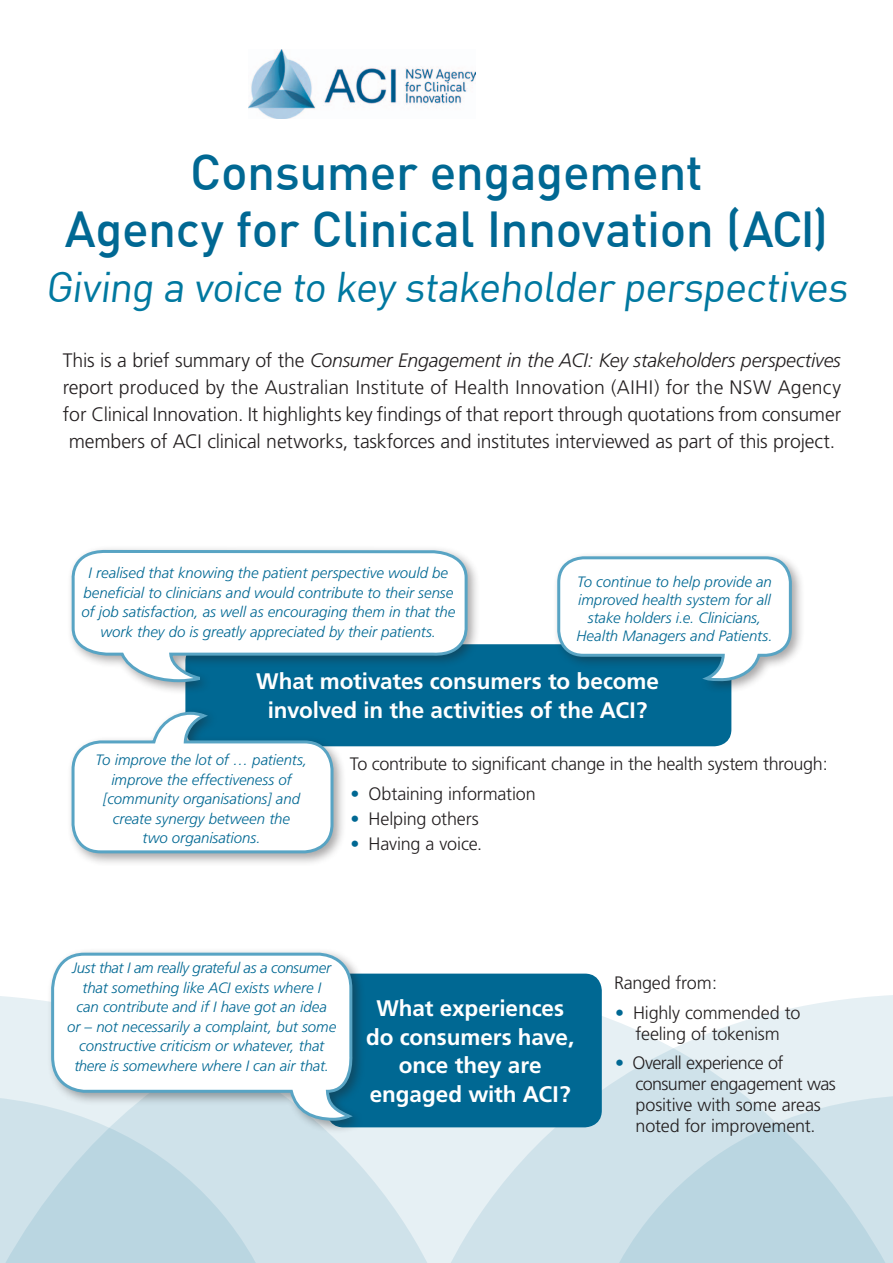
<style>
.page{position:relative;width:893px;height:1263px;background:#fff}
.page>*{position:absolute;margin:0;border:0;box-sizing:border-box;transform-origin:0 0}
.main_heading{font:500 49.5px/57px "DIN";letter-spacing:-.01em;color:#006893;text-align:center}
.main_heading-2{font:42px "DIN";color:#0078a0}
.text{font:700 22.5px/28.5px "Frutiger";letter-spacing:-.005em;color:#fff;text-align:center}
.heading_3{font:300 19.5px/27px "Frutiger";letter-spacing:-.01em;color:#231f20;text-align:center}
.text-2{font:300 18px/21px "Frutiger";letter-spacing:-.015em;color:#231f20;text-align:center}
.text-3{font:italic 300 15px/19.5px "Frutiger";letter-spacing:-.005em;color:#006893;text-align:center}
.s1{font-style:italic}
.s2{color:#006893}
</style>
<div class="page">
<svg style="left:0;top:995px;width:893px;height:268px;background:#d1e3eb"></svg>
<div style="left:185px;top:644px;width:546px;height:102px;background:#006893;border-radius:17px"></div>
<div style="left:327px;top:973px;width:275px;height:154px;background:#006893;border-radius:17px"></div>
<img style="left:248px;top:49px;width:228px;height:70px">
<div style="left:552px;top:552px;width:253px;height:142px;background:#231f20;opacity:.4"></div>
<svg style="left:556px;top:555px;width:237px;height:126px"></svg>
<div style="left:67px;top:707px;width:280px;height:160px;background:#231f20;opacity:.4"></div>
<svg style="left:70px;top:710px;width:265px;height:145px"></svg>
<div style="left:46px;top:948px;width:320px;height:186px;background:#231f20;opacity:.4"></div>
<svg style="left:50px;top:951px;width:306px;height:171px"></svg>
<div style="left:67px;top:545px;width:414px;height:150px;background:#231f20;opacity:.4"></div>
<svg style="left:70px;top:549px;width:399px;height:135px"></svg>
<h1 class="main_heading" style="left:65px;top:142px;width:765px">Consumer engagement<br>Agency for Clinical Innovation (ACI)</h1>
<h1 class="main_heading-2" style="left:45px;top:261px;width:810px">Giving a voice to key stakeholder perspectives</h1>
<h3 class="heading_3" style="left:63px;top:347px;width:780px">This is a brief summary of the <span class="s1">Consumer Engagement in the ACI: Key stakeholders perspectives </span>report produced by the Australian Institute of Health Innovation (AIHI) for the NSW Agency for Clinical Innovation. It highlights key findings of that report through quotations from consumer members of ACI clinical networks, taskforces and institutes interviewed as part of this project.</h3>
<p class="text-3" style="left:82px;top:564px;width:375px">I realised that knowing the patient perspective would be beneficial to clinicians and would contribute to their sense of job satisfaction, as well as encouraging them in that the work they do is greatly appreciated by their patients.</p>
<p class="text-3" style="left:577px;top:572px;width:197px;line-height:18px">To continue to help provide an improved health system for all stake holders i.e. Clinicians,<br>Health Managers and Patients.</p>
<p class="text" style="left:256px;top:667px;width:404px">What motivates consumers to become involved in the activities of the ACI?</p>
<p class="text-3" style="left:96px;top:750px;width:213px">To improve the lot of … patients, improve the effectiveness of [community organisations] and create synergy between the<br>two organisations.</p>
<p class="text-2" style="left:350px;top:754px;width:479px">To contribute to significant change in the health system through:</p>
<p class="text-2" style="left:351px;top:783px;width:187px"><span class="s2">•</span> Obtaining information</p>
<p class="text-2" style="left:351px;top:809px;width:130px"><span class="s2">•</span> Helping others</p>
<p class="text-2" style="left:351px;top:834px;width:133px"><span class="s2">•</span> Having a voice.</p>
<p class="text-3" style="left:67px;top:958px;width:271px">Just that I am really grateful as a consumer that something like ACI exists where I<br>can contribute and if I have got an idea<br>or – not necessarily a complaint, but some constructive criticism or whatever, that there is somewhere where I can air that.</p>
<p class="text" style="left:366px;top:994px;width:210px">What experiences do consumers have, once they are engaged with ACI?</p>
<p class="text-2" style="left:614px;top:973px;width:104px">Ranged from:</p>
<p class="text-2" style="left:615px;top:1002px;width:187px"><span class="s2">•</span> Highly commended to feeling of tokenism</p>
<p class="text-2" style="left:635px;top:1053px;width:202px;text-align:left;text-indent:-20px"><span class="s2">•</span> Overall experience of consumer engagement was positive with some areas noted for improvement.</p>
</div>
